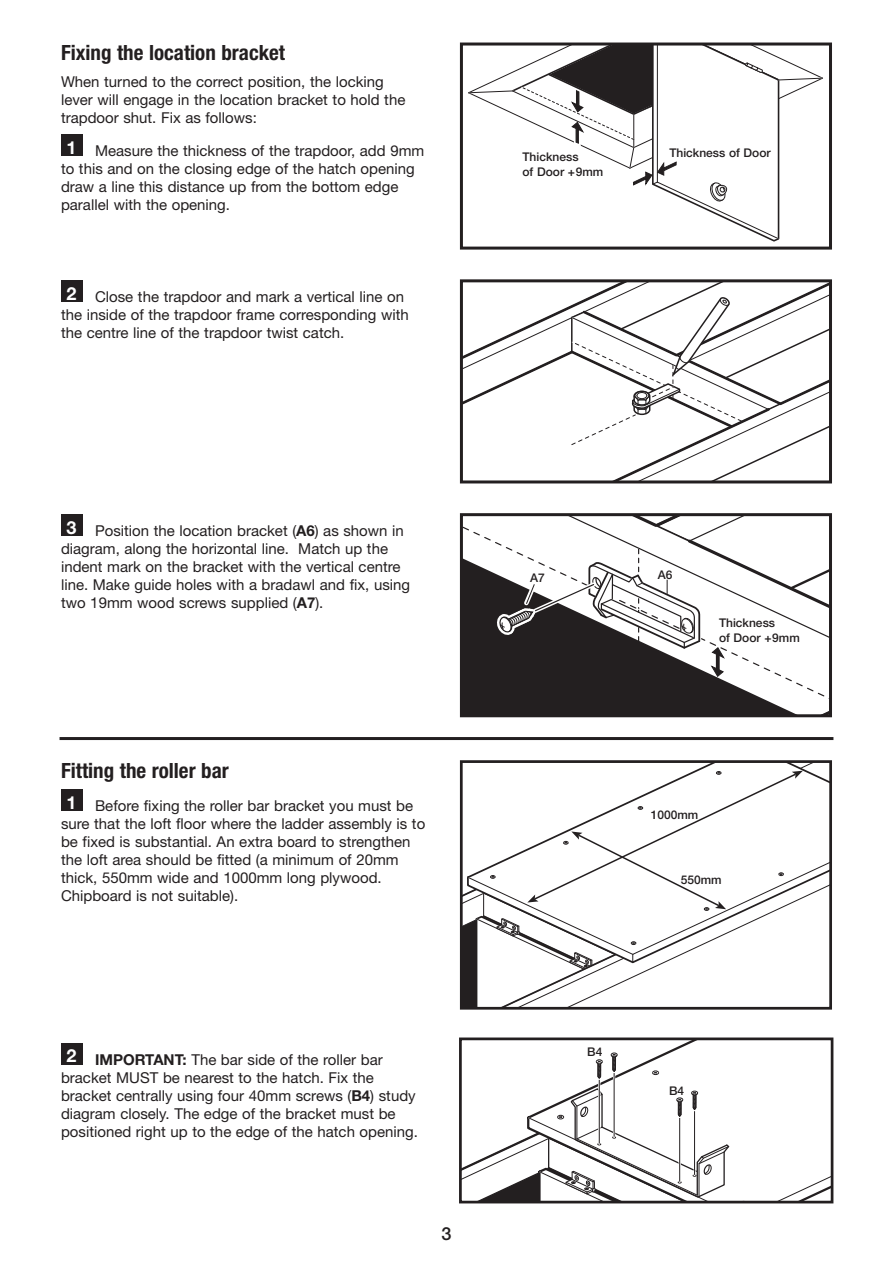
<style>
.page{position:relative;width:893px;height:1263px;background:#fff}
.page>*{position:absolute;margin:0;border:0;box-sizing:border-box;transform-origin:0 0}
.t1{font:700 condensed 21px "Helvetica Neue";color:#231f20}
.t2{font:700 18px "Helvetica Neue";color:#fff}
.t3{font:500 18px "Helvetica Neue";color:#231f20}
.main_body__norm{font:15px/18px "Helvetica Neue";color:#231f20}
.t4{font:500 12px/14.4px "Helvetica Neue";color:#231f20}
.s1{font-weight:700}
</style>
<div class="page">
<div style="left:61px;top:789px;width:21px;height:22px;background:#231f20"></div>
<div style="left:460px;top:760px;width:372px;height:250px;border:3px solid #231f20"></div>
<div style="left:61px;top:135px;width:21px;height:21px;background:#231f20"></div>
<svg style="left:464px;top:283px;width:364px;height:196px"></svg>
<div style="left:460px;top:279px;width:372px;height:204px;border:3px solid #231f20"></div>
<svg style="left:468px;top:47px;width:355px;height:195px"></svg>
<div style="left:460px;top:43px;width:372px;height:207px;border:3px solid #231f20"></div>
<div style="left:460px;top:513px;width:372px;height:204px;border:3px solid #231f20"></div>
<hr style="left:60px;top:737px;width:773px;height:3px;background:#231f20">
<div style="left:61px;top:515px;width:21px;height:21px;background:#231f20"></div>
<div style="left:61px;top:281px;width:21px;height:21px;background:#231f20"></div>
<div style="left:61px;top:1043px;width:21px;height:21px;background:#231f20"></div>
<svg style="left:461px;top:515px;width:369px;height:201px"></svg>
<svg style="left:461px;top:762px;width:370px;height:246px"></svg>
<svg style="left:463px;top:1041px;width:366px;height:158px"></svg>
<div style="left:459px;top:1037px;width:374px;height:166px;border:3px solid #231f20"></div>
<p class="t1" style="left:61px;top:40px;width:226px">Fixing the location bracket</p>
<p class="main_body__norm" style="left:61px;top:72px;width:346px">When turned to the correct position, the locking lever will engage in the location bracket to hold the trapdoor shut. Fix as follows:</p>
<p class="t2" style="left:67px;top:136px;width:12px">1</p>
<p class="main_body__norm" style="left:61px;top:141px;width:365px;text-indent:34px">Measure the thickness of the trapdoor, add 9mm to this and on the closing edge of the hatch opening draw a line this distance up from the bottom edge parallel with the opening.</p>
<p class="t2" style="left:67px;top:282px;width:12px">2</p>
<p class="main_body__norm" style="left:61px;top:288px;width:349px;text-indent:34px">Close the trapdoor and mark a vertical line on the inside of the trapdoor frame corresponding with the centre line of the trapdoor twist catch.</p>
<p class="t4" style="left:522px;top:149px;width:82px">Thickness<br>of Door +9mm</p>
<p class="t4" style="left:669px;top:145px;width:103px">Thickness of Door</p>
<p class="t2" style="left:67px;top:516px;width:12px">3</p>
<p class="main_body__norm" style="left:61px;top:521px;width:351px;text-indent:34px">Position the location bracket (<span class="s1">A6</span>) as shown in diagram, along the horizontal line. Match up the indent mark on the bracket with the vertical centre line. Make guide holes with a bradawl and fix, using two 19mm wood screws supplied (<span class="s1">A7</span>).</p>
<p class="t1" style="left:61px;top:758px;width:169px">Fitting the roller bar</p>
<p class="t2" style="left:67px;top:791px;width:12px">1</p>
<p class="main_body__norm" style="left:61px;top:796px;width:366px;text-indent:34px">Before fixing the roller bar bracket you must be sure that the loft floor where the ladder assembly is to be fixed is substantial. An extra board to strengthen the loft area should be fitted (a minimum of 20mm thick, 550mm wide and 1000mm long plywood.<br>Chipboard is not suitable).</p>
<p class="t2" style="left:67px;top:1045px;width:12px">2</p>
<p class="main_body__norm" style="left:61px;top:1050px;width:358px;text-indent:34px"><span class="s1">IMPORTANT:</span> The bar side of the roller bar bracket MUST be nearest to the hatch. Fix the bracket centrally using four 40mm screws (<span class="s1">B4</span>) study diagram closely. The edge of the bracket must be positioned right up to the edge of the hatch opening.</p>
<p class="t3" style="left:441px;top:1223px;width:12px">3</p>
<p class="t4" style="left:530px;top:570px;width:16px">A7</p>
<p class="t4" style="left:658px;top:567px;width:16px">A6</p>
<p class="t4" style="left:719px;top:616px;width:82px">Thickness<br>of Door +9mm</p>
<p class="t4" style="left:651px;top:807px;width:49px">1000mm</p>
<p class="t4" style="left:587px;top:1045px;width:17px">B4</p>
<p class="t4" style="left:681px;top:872px;width:42px">550mm</p>
<p class="t4" style="left:669px;top:1083px;width:17px">B4</p>
</div>
